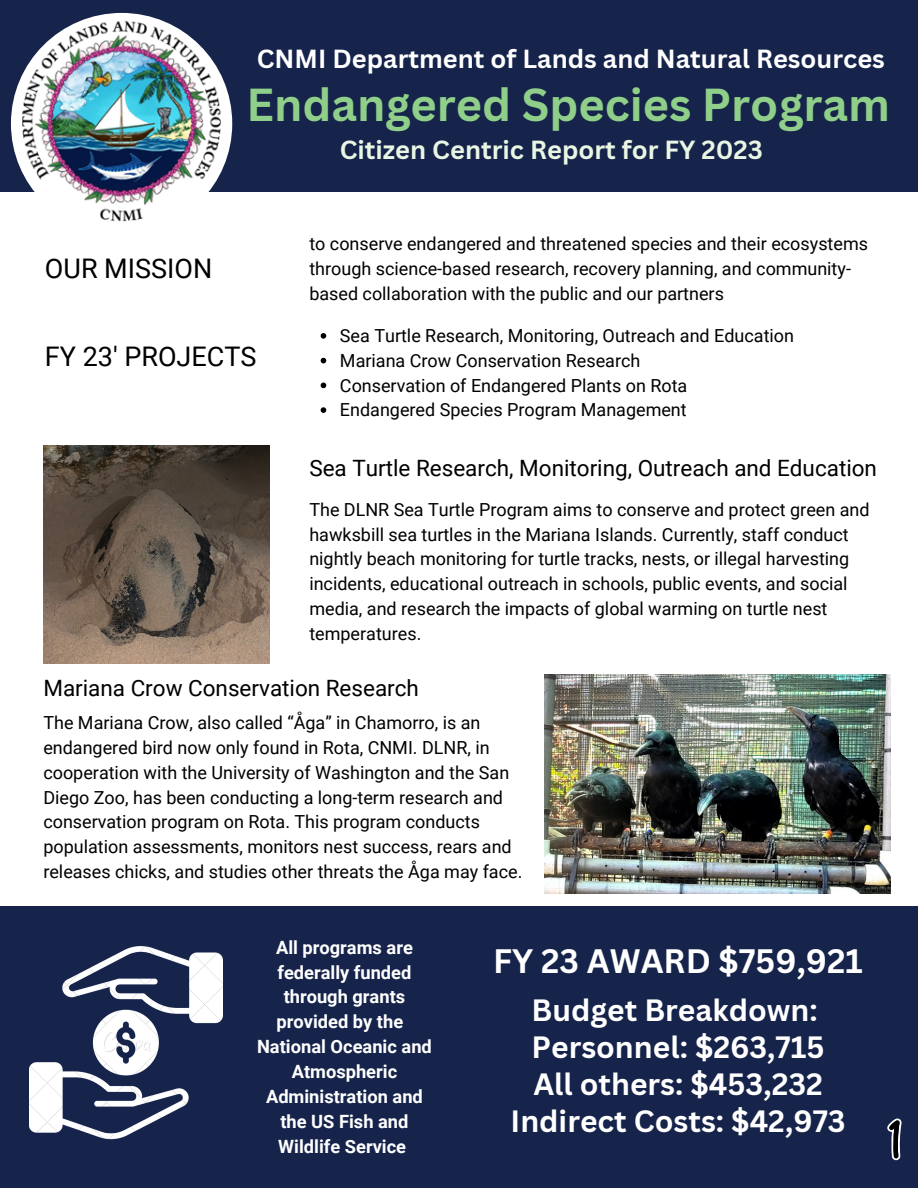
<style>
.page{position:relative;width:918px;height:1188px;background:#fff}
.page>*{position:absolute;margin:0;border:0;box-sizing:border-box;transform-origin:0 0}
.t1{font:700 45px "Canva Sans";color:#90cf89}
.t2{font:700 33px "Canva Sans";color:#fff}
.t3{font:700 30px "Canva Sans";color:#fff}
.t4{font:27px "Roboto";color:#000}
.t5{font:700 25.5px "Canva Sans";color:#fff}
.t6{font:700 25.5px "Canva Sans";color:#e9f6e4}
.t7{font:22.5px "Roboto";color:#000}
.t8{font:700 18.3px/24.9px "Roboto";color:#fff;text-align:center}
.t9{font:18px/24.8px "Roboto";color:#000}
</style>
<div class="page">
<div style="left:0;top:0;width:918px;height:192px;background:#16244b"></div>
<img style="left:11px;top:13px;width:221px;height:221px;border-radius:50%">
<div style="left:0;top:906px;width:918px;height:282px;background:#16244b"></div>
<img style="left:29px;top:946px;width:194px;height:194px">
<svg style="left:887px;top:1119px;width:15px;height:41px"></svg>
<img style="left:544px;top:675px;width:347px;height:218px">
<img style="left:43px;top:445px;width:227px;height:219px">
<svg style="left:321px;top:333px;width:5px;height:6px"></svg>
<svg style="left:321px;top:358px;width:5px;height:5px"></svg>
<svg style="left:321px;top:383px;width:5px;height:5px"></svg>
<svg style="left:321px;top:407px;width:5px;height:6px"></svg>
<p class="t4" style="left:45px;top:253px;width:169px">OUR MISSION</p>
<p class="t5" style="left:257px;top:40px;width:630px">CNMI Department of Lands and Natural Resources</p>
<p class="t1" style="left:247px;top:72px;width:645px">Endangered Species Program</p>
<p class="t6" style="left:340px;top:132px;width:425px">Citizen Centric Report for FY 2023</p>
<p class="t9" style="left:309px;top:232px;width:560px">to conserve endangered and threatened species and their ecosystems through science-based research, recovery planning, and community&shy;based collaboration with the public and our partners</p>
<p class="t9" style="left:340px;top:324px;width:456px">Sea Turtle Research, Monitoring, Outreach and Education</p>
<p class="t9" style="left:340px;top:348px;width:302px">Mariana Crow Conservation Research</p>
<p class="t9" style="left:340px;top:373px;width:349px">Conservation of Endangered Plants on Rota</p>
<p class="t9" style="left:340px;top:398px;width:348px">Endangered Species Program Management</p>
<p class="t7" style="left:309px;top:456px;width:569px">Sea Turtle Research, Monitoring, Outreach and Education</p>
<p class="t9" style="left:309px;top:497px;width:562px">The DLNR Sea Turtle Program aims to conserve and protect green and hawksbill sea turtles in the Mariana Islands. Currently, staff conduct nightly beach monitoring for turtle tracks, nests, or illegal harvesting incidents, educational outreach in schools, public events, and social media, and research the impacts of global warming on turtle nest temperatures.</p>
<p class="t7" style="left:43px;top:675px;width:377px">Mariana Crow Conservation Research</p>
<p class="t9" style="left:43px;top:711px;width:481px">The Mariana Crow, also called “Åga” in Chamorro, is an endangered bird now only found in Rota, CNMI. DLNR, in cooperation with the University of Washington and the San Diego Zoo, has been conducting a long-term research and conservation program on Rota. This program conducts population assessments, monitors nest success, rears and releases chicks, and studies other threats the Åga may face.</p>
<p class="t4" style="left:45px;top:341px;width:213px">FY 23' PROJECTS</p>
<p class="t8" style="left:257px;top:935px;width:176px">All programs are federally funded through grants provided by the<br>National Oceanic and<br>Atmospheric<br>Administration and the US Fish and<br>Wildlife Service</p>
<p class="t2" style="left:493px;top:938px;width:371px">FY 23 AWARD $759,921</p>
<p class="t3" style="left:531px;top:989px;width:288px">Budget Breakdown:</p>
<p class="t3" style="left:532px;top:1026px;width:295px">Personnel: $263,715</p>
<p class="t3" style="left:533px;top:1063px;width:291px">All others: $453,232</p>
<p class="t3" style="left:511px;top:1100px;width:337px">Indirect Costs: $42,973</p>
</div>
